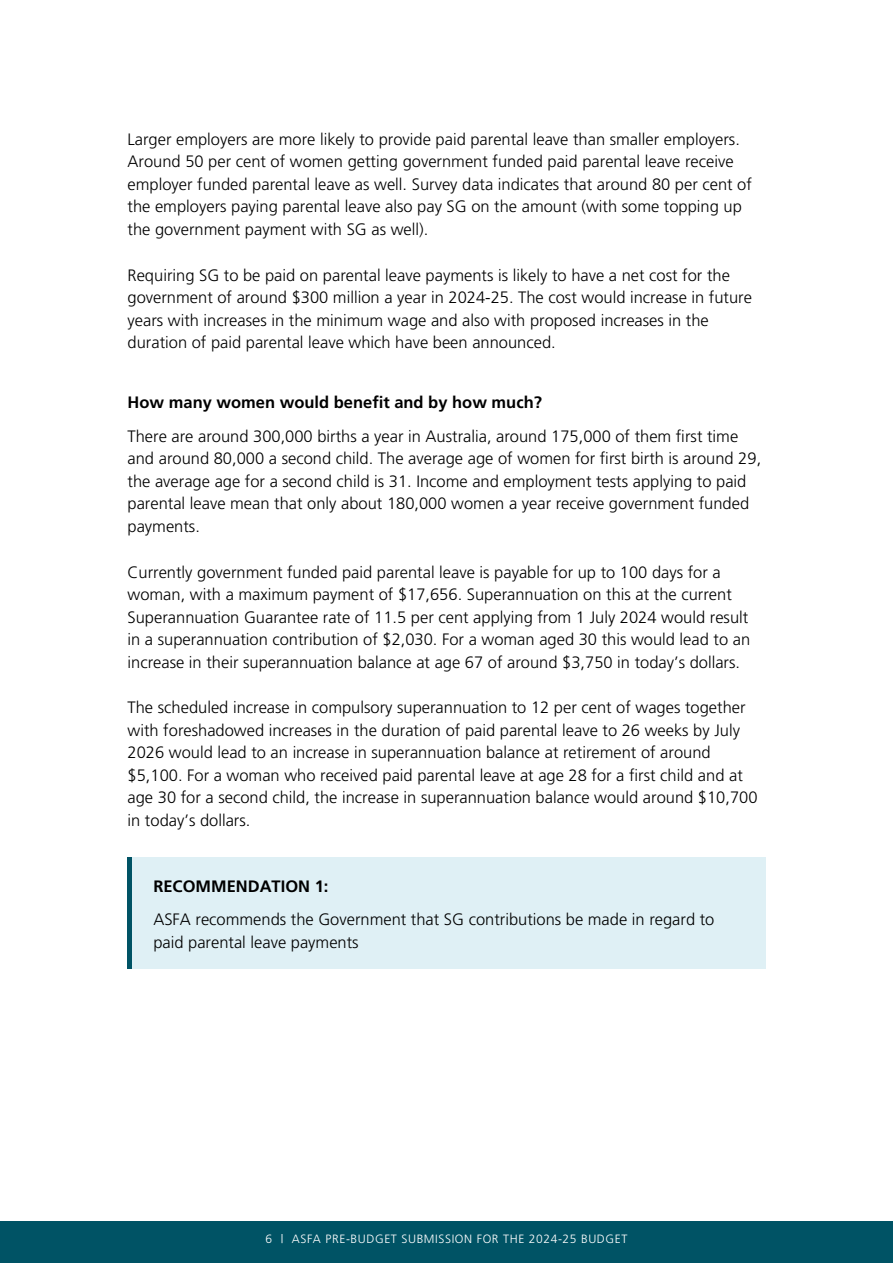
<style>
.page{position:relative;width:893px;height:1263px;background:#fff}
.page>*{position:absolute;margin:0;border:0;box-sizing:border-box;transform-origin:0 0}
.t1{font:300 16.5px/22.5px "Frutiger";color:#000}
.t2{font:700 16.5px "Frutiger";color:#000}
.t3{font:300 12px "Frutiger";letter-spacing:.05em;color:#fff}
</style>
<div class="page">
<div style="left:0;top:1221px;width:893px;height:42px;background:#005365"></div>
<hr style="left:128px;top:858px;width:4px;height:111px;background:#005365">
<div style="left:132px;top:858px;width:633px;height:111px;background:#dff0f5"></div>
<p class="t1" style="left:128px;top:129px;width:626px">Larger employers are more likely to provide paid parental leave than smaller employers.<br>Around 50 per cent of women getting government funded paid parental leave receive employer funded parental leave as well. Survey data indicates that around 80 per cent of the employers paying parental leave also pay SG on the amount (with some topping up the government payment with SG as well).</p>
<p class="t1" style="left:128px;top:265px;width:626px">Requiring SG to be paid on parental leave payments is likely to have a net cost for the government of around $300 million a year in 2024-25. The cost would increase in future years with increases in the minimum wage and also with proposed increases in the duration of paid parental leave which have been announced.</p>
<p class="t2" style="left:128px;top:393px;width:416px">How many women would benefit and by how much?</p>
<p class="t1" style="left:128px;top:425px;width:635px">There are around 300,000 births a year in Australia, around 175,000 of them first time and around 80,000 a second child. The average age of women for first birth is around 29, the average age for a second child is 31. Income and employment tests applying to paid parental leave mean that only about 180,000 women a year receive government funded payments.</p>
<p class="t1" style="left:128px;top:562px;width:624px">Currently government funded paid parental leave is payable for up to 100 days for a woman, with a maximum payment of $17,656. Superannuation on this at the current Superannuation Guarantee rate of 11.5 per cent applying from 1 July 2024 would result in a superannuation contribution of $2,030. For a woman aged 30 this would lead to an increase in their superannuation balance at age 67 of around $3,750 in today’s dollars.</p>
<p class="t1" style="left:128px;top:698px;width:631px">The scheduled increase in compulsory superannuation to 12 per cent of wages together with foreshadowed increases in the duration of paid parental leave to 26 weeks by July 2026 would lead to an increase in superannuation balance at retirement of around $5,100. For a woman who received paid parental leave at age 28 for a first child and at age 30 for a second child, the increase in superannuation balance would around $10,700 in today’s dollars.</p>
<p class="t2" style="left:153px;top:879px;width:177px">RECOMMENDATION 1:</p>
<p class="t1" style="left:153px;top:909px;width:563px">ASFA recommends the Government that SG contributions be made in regard to paid parental leave payments</p>
<p class="t3" style="left:266px;top:1234px;width:363px">6 | ASFA PRE-BUDGET SUBMISSION FOR THE 2024-25 BUDGET</p>
</div>
